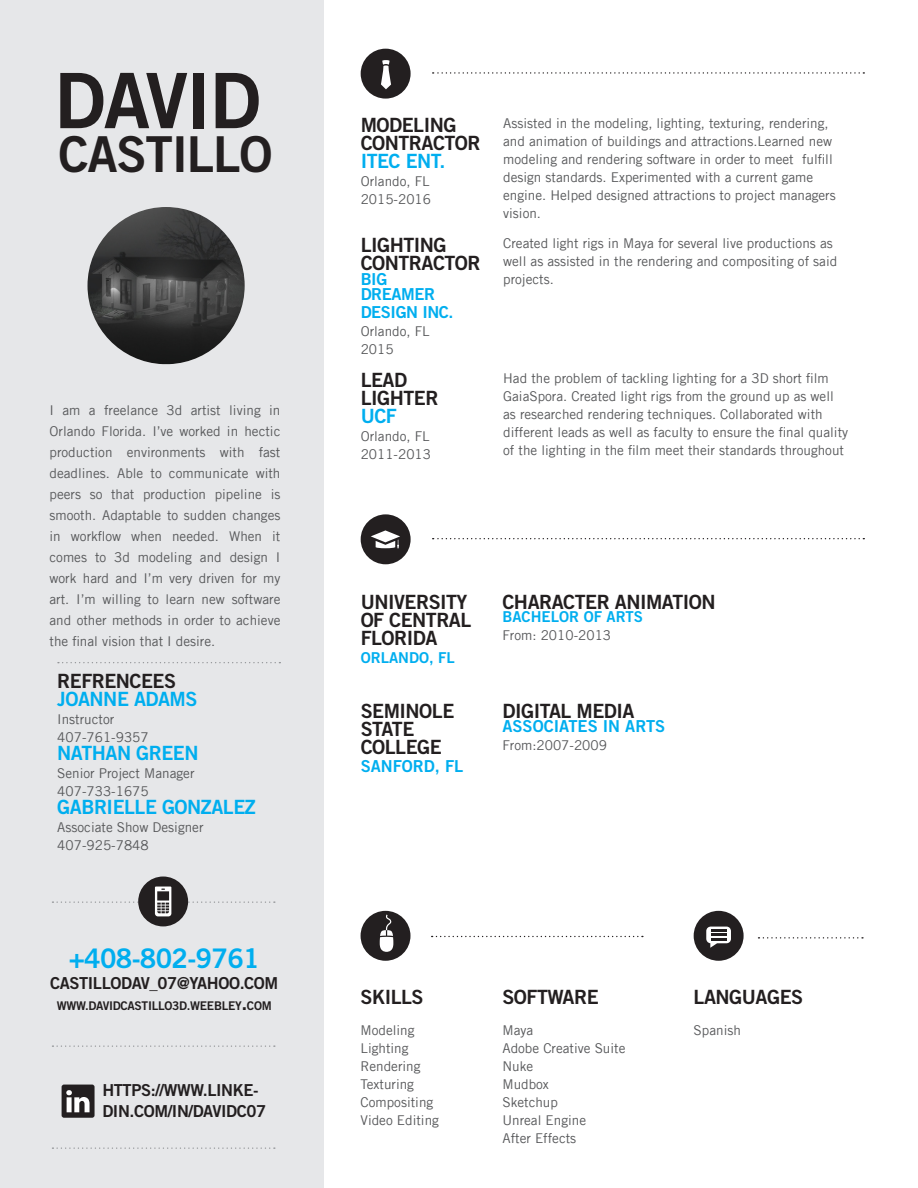
<style>
.page{position:relative;width:918px;height:1188px;background:#fff}
.page>*{position:absolute;margin:0;border:0;box-sizing:border-box;transform-origin:0 0}
.t1{font:76.5px "Trade Gothic LT Std Bd 2";letter-spacing:-.025em;color:#231f20}
.t2{font:49.5px "Trade Gothic LT Std Bd 2";letter-spacing:-.025em;color:#231f20}
.t3{font:27px "Trade Gothic LT Std Bd 2";letter-spacing:-.025em;color:#00aeef}
.t4{font:19.65px "Trade Gothic LT Std Bd 2";letter-spacing:-.025em;color:#231f20}
.t5{font:19.65px "Trade Gothic LT Std Bd 2";letter-spacing:-.025em;color:#00aeef}
.t6{font:16.5px/20.2px "Trade Gothic LT Std Bd 2";letter-spacing:-.025em;color:#231f20}
.t7{font:16.5px "Trade Gothic LT Std Bd 2";color:#00aeef}
.t8{font:16.5px "Trade Gothic LT Std Bd 2";letter-spacing:-.025em;color:#00aeef}
.t9{font:15px "Trade Gothic LT Std Bd 2";color:#00aeef}
.t10{font:13.5px/18px "Trade Gothic LT";color:#57585a}
.t11{font:12px "Trade Gothic LT Std Bd 2";letter-spacing:-.025em;color:#231f20}
.s1{font-size:19.65px}
</style>
<div class="page">
<div style="left:0;top:0;width:324px;height:1188px;background:#e6e7e9"></div>
<svg style="left:758px;top:937px;width:105px;height:2px"></svg>
<div style="left:694px;top:911px;width:50px;height:50px;background:#231f20;border-radius:50%"></div>
<svg style="left:706px;top:927px;width:25px;height:21px"></svg>
<svg style="left:432px;top:936px;width:211px;height:1px"></svg>
<div style="left:361px;top:911px;width:49px;height:50px;background:#231f20;border-radius:50%"></div>
<svg style="left:380px;top:915px;width:13px;height:37px"></svg>
<svg style="left:433px;top:538px;width:431px;height:1px"></svg>
<div style="left:361px;top:514px;width:50px;height:50px;background:#231f20;border-radius:50%"></div>
<svg style="left:371px;top:530px;width:29px;height:18px"></svg>
<svg style="left:433px;top:72px;width:431px;height:2px"></svg>
<svg style="left:52px;top:1147px;width:223px;height:2px"></svg>
<div style="left:62px;top:1085px;width:33px;height:33px;background:#231f20;border-radius:2px"></div>
<svg style="left:66px;top:1090px;width:24px;height:22px"></svg>
<svg style="left:52px;top:1045px;width:223px;height:2px"></svg>
<div style="left:138px;top:877px;width:50px;height:49px;background:#231f20;border-radius:50%"></div>
<svg style="left:52px;top:887px;width:223px;height:29px"></svg>
<img style="left:87px;top:207px;width:158px;height:157px;border-radius:78px">
<div style="left:361px;top:49px;width:50px;height:50px;background:#231f20;border-radius:50%"></div>
<svg style="left:381px;top:60px;width:10px;height:29px"></svg>
<svg style="left:58px;top:662px;width:222px;height:1px"></svg>
<p class="t1" style="left:54px;top:53px;width:208px">DAVID</p>
<p class="t2" style="left:58px;top:124px;width:216px">CASTILLO</p>
<p class="t10" style="left:50px;top:400px;width:232px;line-height:21px;text-align:justify">I am a freelance 3d artist living in Orlando Florida. I’ve worked in hectic production environments with fast deadlines. Able to communicate with peers so that production pipeline is smooth. Adaptable to sudden changes in workflow when needed. When it comes to 3d modeling and design I work hard and I’m very driven for my art. I’m willing to learn new software and other methods in order to achieve the final vision that I desire.</p>
<p class="t4" style="left:57px;top:669px;width:120px">REFRENCEES</p>
<p class="t5" style="left:57px;top:687px;width:142px">JOANNE ADAMS</p>
<p class="t10" style="left:57px;top:710px;width:58px">Instructor</p>
<p class="t10" style="left:57px;top:728px;width:93px">407-761-9357</p>
<p class="t5" style="left:57px;top:741px;width:143px">NATHAN GREEN</p>
<p class="t10" style="left:57px;top:764px;width:139px">Senior Project Manager</p>
<p class="t10" style="left:57px;top:782px;width:93px">407-733-1675</p>
<p class="t5" style="left:57px;top:795px;width:200px">GABRIELLE GONZALEZ</p>
<p class="t10" style="left:57px;top:818px;width:148px">Associate Show Designer</p>
<p class="t10" style="left:57px;top:836px;width:93px">407-925-7848</p>
<p class="t3" style="left:69px;top:942px;width:193px">+408-802-9761</p>
<p class="t6" style="left:50px;top:973px;width:230px">CASTILLODAV_07@YAHOO.COM</p>
<p class="t11" style="left:57px;top:999px;width:217px">WWW.DAVIDCASTILLO3D.WEEBLEY<span class="s1">.</span>COM</p>
<p class="t6" style="left:102px;top:1080px;width:165px">HTTPS://WWW.LINKE-<br>DIN.COM/IN/DAVIDC07</p>
<p class="t4" style="left:361px;top:113px;width:97px">MODELING</p>
<p class="t4" style="left:361px;top:131px;width:122px">CONTRACTOR</p>
<p class="t5" style="left:361px;top:149px;width:86px">ITEC ENT.</p>
<p class="t10" style="left:361px;top:172px;width:71px">Orlando, FL</p>
<p class="t10" style="left:361px;top:190px;width:72px">2015-2016</p>
<p class="t4" style="left:361px;top:233px;width:88px">LIGHTING</p>
<p class="t4" style="left:361px;top:251px;width:122px">CONTRACTOR</p>
<p class="t7" style="left:361px;top:269px;width:28px">BIG</p>
<p class="t8" style="left:361px;top:284px;width:76px">DREAMER</p>
<p class="t8" style="left:361px;top:302px;width:95px">DESIGN INC.</p>
<p class="t10" style="left:361px;top:322px;width:71px">Orlando, FL</p>
<p class="t10" style="left:361px;top:340px;width:34px">2015</p>
<p class="t4" style="left:361px;top:368px;width:48px">LEAD</p>
<p class="t4" style="left:361px;top:386px;width:79px">LIGHTER</p>
<p class="t5" style="left:361px;top:404px;width:38px">UCF</p>
<p class="t10" style="left:361px;top:427px;width:71px">Orlando, FL</p>
<p class="t10" style="left:361px;top:445px;width:72px">2011-2013</p>
<p class="t10" style="left:503px;top:114px;width:334px">Assisted in the modeling, lighting, texturing, rendering, and animation of buildings and attractions.Learned new modeling and rendering software in order to meet fulfill design standards. Experimented with a current game engine. Helped designed attractions to project managers vision.</p>
<p class="t10" style="left:503px;top:234px;width:336px">Created light rigs in Maya for several live productions as well as assisted in the rendering and compositing of said projects.</p>
<p class="t10" style="left:503px;top:369px;width:346px">Had the problem of tackling lighting for a 3D short film GaiaSpora. Created light rigs from the ground up as well as researched rendering techniques. Collaborated with different leads as well as faculty to ensure the final quality of the lighting in the film meet their standards throughout</p>
<p class="t4" style="left:361px;top:589px;width:108px">UNIVERSITY</p>
<p class="t4" style="left:361px;top:607px;width:112px">OF CENTRAL</p>
<p class="t4" style="left:361px;top:625px;width:78px">FLORIDA</p>
<p class="t9" style="left:361px;top:648px;width:96px">ORLANDO, FL</p>
<p class="t4" style="left:361px;top:699px;width:95px">SEMINOLE</p>
<p class="t4" style="left:361px;top:717px;width:55px">STATE</p>
<p class="t4" style="left:361px;top:735px;width:83px">COLLEGE</p>
<p class="t7" style="left:361px;top:756px;width:104px">SANFORD, FL</p>
<p class="t4" style="left:502px;top:589px;width:215px">CHARACTER ANIMATION</p>
<p class="t9" style="left:502px;top:607px;width:142px">BACHELOR OF ARTS</p>
<p class="t10" style="left:502px;top:626px;width:110px">From: 2010-2013</p>
<p class="t4" style="left:502px;top:699px;width:134px">DIGITAL MEDIA</p>
<p class="t7" style="left:502px;top:716px;width:164px">ASSOCIATES IN ARTS</p>
<p class="t10" style="left:502px;top:736px;width:106px">From:2007-2009</p>
<p class="t4" style="left:361px;top:985px;width:65px">SKILLS</p>
<p class="t10" style="left:361px;top:1021px;width:56px">Modeling</p>
<p class="t10" style="left:361px;top:1039px;width:50px">Lighting</p>
<p class="t10" style="left:361px;top:1057px;width:62px">Rendering</p>
<p class="t10" style="left:361px;top:1075px;width:55px">Texturing</p>
<p class="t10" style="left:361px;top:1093px;width:74px">Compositing</p>
<p class="t10" style="left:361px;top:1111px;width:80px">Video Editing</p>
<p class="t4" style="left:502px;top:985px;width:98px">SOFTWARE</p>
<p class="t10" style="left:502px;top:1021px;width:32px">Maya</p>
<p class="t10" style="left:502px;top:1039px;width:124px">Adobe Creative Suite</p>
<p class="t10" style="left:502px;top:1057px;width:32px">Nuke</p>
<p class="t10" style="left:502px;top:1075px;width:48px">Mudbox</p>
<p class="t10" style="left:502px;top:1093px;width:57px">Sketchup</p>
<p class="t10" style="left:502px;top:1111px;width:85px">Unreal Engine</p>
<p class="t10" style="left:502px;top:1129px;width:75px">After Effects</p>
<p class="t4" style="left:694px;top:985px;width:111px">LANGUAGES</p>
<p class="t10" style="left:694px;top:1021px;width:49px">Spanish</p>
</div>
